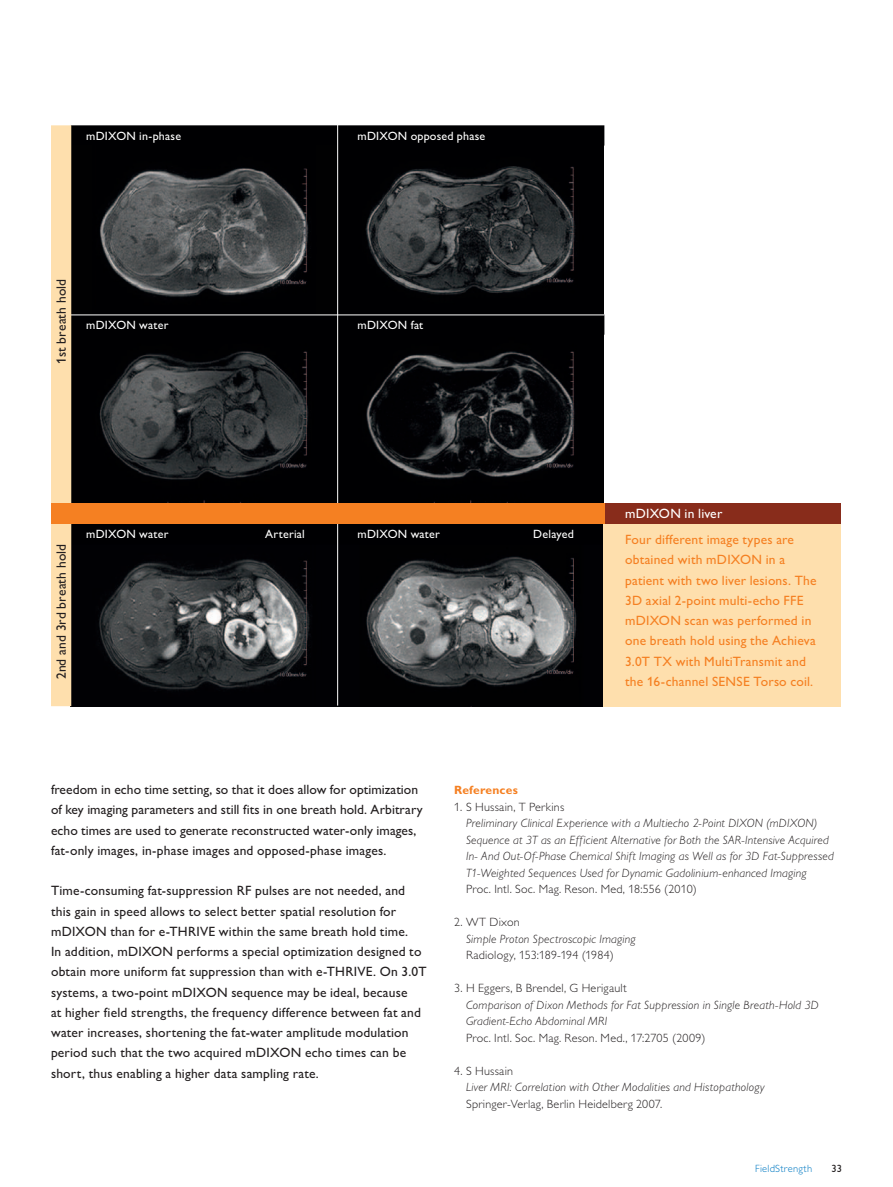
<style>
.page{position:relative;width:893px;height:1187px;background:#fff}
.page>*{position:absolute;margin:0;border:0;box-sizing:border-box;transform-origin:0 0}
.t1{font:13.5px/20.2px "Gill Sans Alt One WGL";letter-spacing:.01em;color:#231f20}
.t2{font:13.5px/20.2px "Gill Sans Alt One WGL";letter-spacing:.015em;color:#f58022}
.t3{font:13.5px "Gill Sans Alt One WGL";letter-spacing:.015em;color:#fff}
.t4{font:italic 12px/16.5px "Gill Sans Alt One WGL Light";letter-spacing:.015em;color:#231f20}
.t5{font:12px "Gill Sans Alt One WGL Light";letter-spacing:.02em;color:#231f20}
.t6{font:12px "Gill Sans Alt One WGL";letter-spacing:.02em;color:#fff}
.t7{font:700 12px "Gill Sans Alt One WGL";letter-spacing:.015em;color:#f58022}
.t8{font:10.5px "Gill Sans Alt One WGL Light";letter-spacing:.025em;color:#0079c2}
.t9{font:10.5px "Gill Sans Alt One WGL";color:#231f20}
</style>
<div class="page">
<div style="left:604px;top:503px;width:237px;height:21px;background:#882c1b"></div>
<div style="left:604px;top:524px;width:237px;height:182px;background:#fedfad"></div>
<svg style="left:51px;top:125px;width:553px;height:581px;background:#262626"></svg>
<div style="left:51px;top:503px;width:553px;height:21px;background:#f58022"></div>
<p class="t6" style="left:86px;top:127px;width:96px">mDIXON in-phase</p>
<p class="t6" style="left:357px;top:127px;width:129px">mDIXON opposed phase</p>
<p class="t1" style="left:51px;top:363px;width:86px;rotate:-90deg">1st breath hold</p>
<p class="t6" style="left:86px;top:316px;width:84px">mDIXON water</p>
<p class="t6" style="left:357px;top:316px;width:67px">mDIXON fat</p>
<p class="t1" style="left:51px;top:679px;width:137px;rotate:-90deg">2nd and 3rd breath hold</p>
<p class="t6" style="left:86px;top:526px;width:84px">mDIXON water</p>
<p class="t6" style="left:265px;top:526px;width:41px">Arterial</p>
<p class="t6" style="left:357px;top:526px;width:84px">mDIXON water</p>
<p class="t6" style="left:533px;top:526px;width:42px">Delayed</p>
<p class="t3" style="left:625px;top:504px;width:99px">mDIXON in liver</p>
<p class="t2" style="left:625px;top:529px;width:193px">Four different image types are obtained with mDIXON in a patient with two liver lesions. The<br>3D axial 2-point multi-echo FFE mDIXON scan was performed in one breath hold using the Achieva<br>3.0T TX with MultiTransmit and the 16-channel SENSE Torso coil.</p>
<p class="t1" style="left:51px;top:779px;width:373px">freedom in echo time setting, so that it does allow for optimization of key imaging parameters and still fits in one breath hold. Arbitrary echo times are used to generate reconstructed water-only images, fat-only images, in-phase images and opposed-phase images.</p>
<p class="t1" style="left:51px;top:880px;width:377px">Time-consuming fat-suppression RF pulses are not needed, and this gain in speed allows to select better spatial resolution for mDIXON than for e-THRIVE within the same breath hold time.<br>In addition, mDIXON performs a special optimization designed to obtain more uniform fat suppression than with e-THRIVE. On 3.0T systems, a two-point mDIXON sequence may be ideal, because<br>at higher field strengths, the frequency difference between fat and water increases, shortening the fat-water amplitude modulation period such that the two acquired mDIXON echo times can be short, thus enabling a higher data sampling rate.</p>
<p class="t7" style="left:454px;top:781px;width:65px">References</p>
<p class="t5" style="left:454px;top:798px;width:112px">1. S Hussain, T Perkins</p>
<p class="t4" style="left:466px;top:814px;width:369px">Preliminary Clinical Experience with a Multiecho 2-Point DIXON (mDIXON)<br>Sequence at 3T as an Efficient Alternative for Both the SAR-Intensive Acquired In- And Out-Of-Phase Chemical Shift Imaging as Well as for 3D Fat-Suppressed T1-Weighted Sequences Used for Dynamic Gadolinium-enhanced Imaging</p>
<p class="t5" style="left:466px;top:881px;width:232px">Proc. Intl. Soc. Mag. Reson. Med, 18:556 (2010)</p>
<p class="t5" style="left:454px;top:914px;width:67px">2. WT Dixon</p>
<p class="t4" style="left:466px;top:930px;width:171px">Simple Proton Spectroscopic Imaging</p>
<p class="t5" style="left:466px;top:947px;width:149px">Radiology, 153:189-194 (1984)</p>
<p class="t5" style="left:454px;top:980px;width:174px">3. H Eggers, B Brendel, G Herigault</p>
<p class="t4" style="left:466px;top:996px;width:354px">Comparison of Dixon Methods for Fat Suppression in Single Breath-Hold 3D<br>Gradient-Echo Abdominal MRI</p>
<p class="t5" style="left:466px;top:1029px;width:241px">Proc. Intl. Soc. Mag. Reson. Med., 17:2705 (2009)</p>
<p class="t5" style="left:454px;top:1062px;width:60px">4. S Hussain</p>
<p class="t4" style="left:466px;top:1078px;width:300px">Liver MRI: Correlation with Other Modalities and Histopathology</p>
<p class="t5" style="left:466px;top:1095px;width:198px">Springer-Verlag, Berlin Heidelberg 2007.</p>
<p class="t8" style="left:755px;top:1161px;width:58px">FieldStrength</p>
<p class="t9" style="left:831px;top:1161px;width:12px">33</p>
</div>
